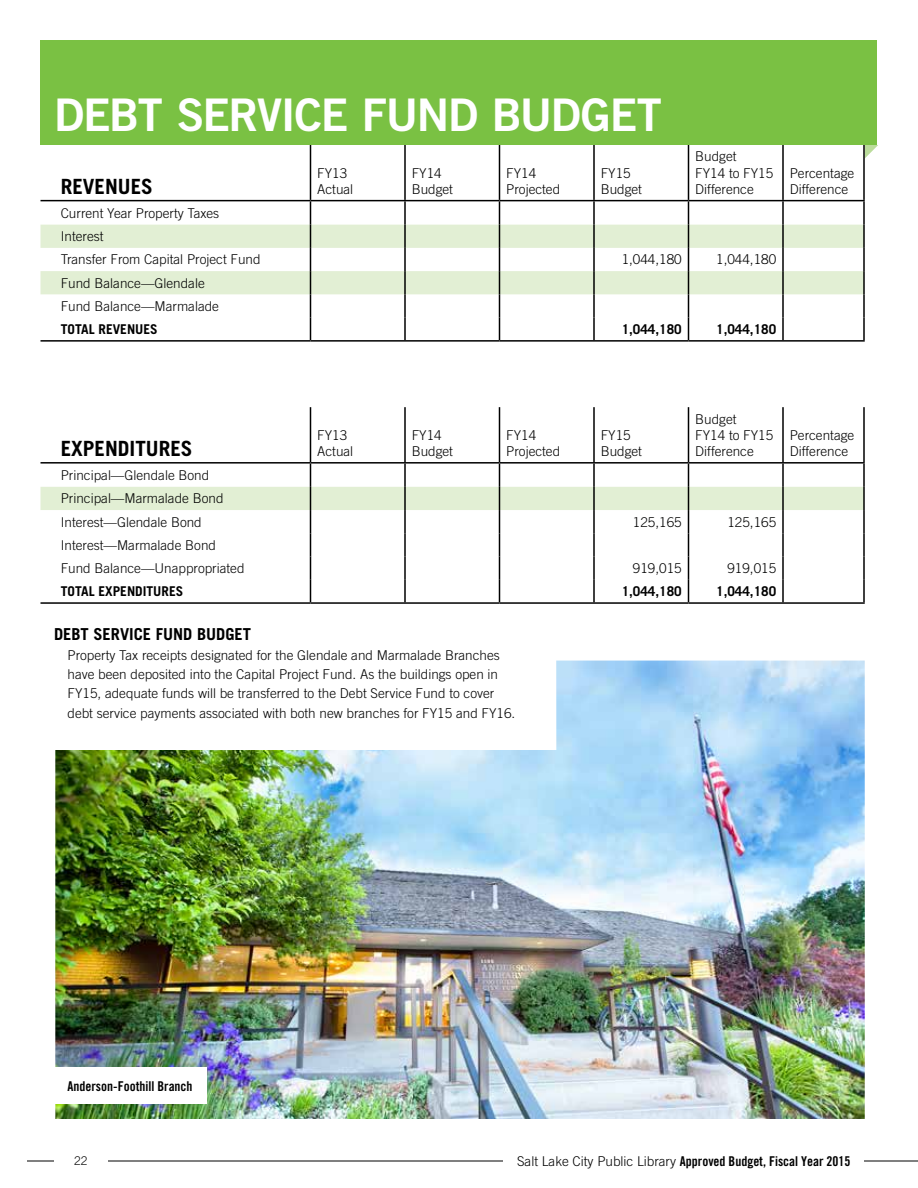
<style>
.page{position:relative;width:918px;height:1188px;background:#fff}
.page>*{position:absolute;margin:0;border:0;box-sizing:border-box;transform-origin:0 0}
.t1{font:45px "Trade Gothic LT Std Bd 2";letter-spacing:-.03em;color:#fff}
.t2{font:700 21px "Trade Gothic LT Std";color:#000}
.t3{font:700 16.5px "Trade Gothic LT Std";color:#000}
.t4{font:300 13.5px/16.2px "Trade Gothic LT Std";color:#000}
.t5{font:13.5px "Trade Gothic LT Std Bd Cn 20";color:#000}
.t6{font:700 13.5px "Trade Gothic LT Std";color:#000}
.t7{font:300 12px "Trade Gothic LT Std";color:#000}
.s1{font-family:"Trade Gothic LT Std";font-weight:300}
</style>
<div class="page">
<hr style="left:27px;top:1161px;width:891px;height:1px;background:#000">
<div style="left:54px;top:1143px;width:54px;height:37px;background:#fff"></div>
<div style="left:504px;top:1143px;width:360px;height:36px;background:#fff"></div>
<svg style="left:865px;top:145px;width:13px;height:13px"></svg>
<svg style="left:40px;top:225px;width:823px;height:69px;fill:#e2efd4"></svg>
<hr style="left:310px;top:145px;width:1px;height:55px;background:#000">
<hr style="left:404px;top:145px;width:2px;height:55px;background:#000">
<hr style="left:499px;top:145px;width:1px;height:55px;background:#000">
<hr style="left:593px;top:145px;width:2px;height:55px;background:#000">
<hr style="left:688px;top:145px;width:1px;height:55px;background:#000">
<hr style="left:782px;top:145px;width:2px;height:55px;background:#000">
<hr style="left:863px;top:145px;width:2px;height:55px;background:#000">
<hr style="left:404px;top:201px;width:2px;height:24px;background:#000">
<hr style="left:593px;top:201px;width:2px;height:24px;background:#000">
<hr style="left:782px;top:201px;width:2px;height:24px;background:#000">
<hr style="left:863px;top:201px;width:2px;height:24px;background:#000">
<hr style="left:404px;top:225px;width:2px;height:23px;background:#000">
<hr style="left:593px;top:225px;width:2px;height:23px;background:#000">
<hr style="left:782px;top:225px;width:2px;height:23px;background:#000">
<hr style="left:863px;top:225px;width:2px;height:23px;background:#000">
<hr style="left:404px;top:248px;width:2px;height:23px;background:#000">
<hr style="left:593px;top:248px;width:2px;height:23px;background:#000">
<hr style="left:782px;top:248px;width:2px;height:23px;background:#000">
<hr style="left:863px;top:248px;width:2px;height:23px;background:#000">
<hr style="left:404px;top:271px;width:2px;height:23px;background:#000">
<hr style="left:593px;top:271px;width:2px;height:23px;background:#000">
<hr style="left:782px;top:271px;width:2px;height:23px;background:#000">
<hr style="left:863px;top:271px;width:2px;height:23px;background:#000">
<hr style="left:404px;top:294px;width:2px;height:24px;background:#000">
<hr style="left:593px;top:294px;width:2px;height:24px;background:#000">
<hr style="left:782px;top:294px;width:2px;height:24px;background:#000">
<hr style="left:863px;top:294px;width:2px;height:24px;background:#000">
<svg style="left:310px;top:201px;width:1px;height:139px"></svg>
<hr style="left:404px;top:318px;width:2px;height:22px;background:#000">
<svg style="left:499px;top:201px;width:1px;height:139px"></svg>
<hr style="left:593px;top:318px;width:2px;height:22px;background:#000">
<svg style="left:688px;top:201px;width:1px;height:139px"></svg>
<hr style="left:782px;top:318px;width:2px;height:22px;background:#000">
<hr style="left:863px;top:318px;width:2px;height:22px;background:#000">
<svg style="left:40px;top:200px;width:14px;height:1px"></svg>
<hr style="left:54px;top:200px;width:256px;height:1px;background:#000">
<hr style="left:310px;top:200px;width:95px;height:1px;background:#000">
<hr style="left:405px;top:200px;width:95px;height:1px;background:#000">
<hr style="left:500px;top:200px;width:94px;height:1px;background:#000">
<hr style="left:594px;top:200px;width:94px;height:1px;background:#000">
<hr style="left:688px;top:200px;width:95px;height:1px;background:#000">
<hr style="left:783px;top:200px;width:82px;height:1px;background:#000">
<svg style="left:40px;top:340px;width:14px;height:2px"></svg>
<hr style="left:54px;top:340px;width:256px;height:2px;background:#000">
<hr style="left:310px;top:340px;width:95px;height:2px;background:#000">
<hr style="left:405px;top:340px;width:95px;height:2px;background:#000">
<hr style="left:500px;top:340px;width:94px;height:2px;background:#000">
<hr style="left:594px;top:340px;width:94px;height:2px;background:#000">
<hr style="left:688px;top:340px;width:95px;height:2px;background:#000">
<hr style="left:783px;top:340px;width:82px;height:2px;background:#000">
<hr style="left:863px;top:464px;width:2px;height:23px;background:#000">
<hr style="left:863px;top:487px;width:2px;height:23px;background:#000">
<hr style="left:863px;top:510px;width:2px;height:23px;background:#000">
<hr style="left:863px;top:533px;width:2px;height:24px;background:#000">
<hr style="left:863px;top:557px;width:2px;height:23px;background:#000">
<hr style="left:863px;top:580px;width:2px;height:22px;background:#000">
<svg style="left:40px;top:462px;width:824px;height:142px"></svg>
<hr style="left:54px;top:602px;width:256px;height:2px;background:#000">
<hr style="left:310px;top:602px;width:95px;height:2px;background:#000">
<hr style="left:405px;top:602px;width:95px;height:2px;background:#000">
<hr style="left:500px;top:602px;width:94px;height:2px;background:#000">
<hr style="left:594px;top:602px;width:94px;height:2px;background:#000">
<hr style="left:688px;top:602px;width:95px;height:2px;background:#000">
<hr style="left:783px;top:602px;width:82px;height:2px;background:#000">
<hr style="left:310px;top:407px;width:1px;height:55px;background:#000">
<hr style="left:404px;top:407px;width:2px;height:55px;background:#000">
<hr style="left:499px;top:407px;width:1px;height:55px;background:#000">
<hr style="left:593px;top:407px;width:2px;height:55px;background:#000">
<hr style="left:688px;top:407px;width:1px;height:55px;background:#000">
<hr style="left:782px;top:407px;width:2px;height:55px;background:#000">
<hr style="left:863px;top:407px;width:2px;height:55px;background:#000">
<hr style="left:310px;top:462px;width:95px;height:2px;background:#000">
<hr style="left:405px;top:462px;width:95px;height:2px;background:#000">
<hr style="left:500px;top:462px;width:94px;height:2px;background:#000">
<hr style="left:594px;top:462px;width:94px;height:2px;background:#000">
<hr style="left:688px;top:462px;width:95px;height:2px;background:#000">
<hr style="left:783px;top:462px;width:82px;height:2px;background:#000">
<div style="left:40px;top:40px;width:838px;height:105px;background:#7ac143"></div>
<img style="left:55px;top:661px;width:810px;height:458px">
<div style="left:54px;top:1067px;width:152px;height:37px;background:#fff"></div>
<h1 class="t1" style="left:54px;top:88px;width:609px">DEBT SERVICE FUND BUDGET</h1>
<h2 class="t2" style="left:61px;top:173px;width:94px">REVENUES</h2>
<p class="t4" style="left:317px;top:165px;width:38px">FY13<br>Actual</p>
<p class="t4" style="left:412px;top:165px;width:43px">FY14<br>Budget</p>
<p class="t4" style="left:506px;top:165px;width:55px">FY14<br>Projected</p>
<p class="t4" style="left:601px;top:165px;width:43px">FY15<br>Budget</p>
<p class="t4" style="left:695px;top:148px;width:80px">Budget<br>FY14 to FY15<br>Difference</p>
<p class="t4" style="left:61px;top:201px;width:201px;line-height:23.2px">Current Year Property Taxes<br>Interest<br>Transfer From Capital Project Fund</p>
<p class="t4" style="left:622px;top:251px;width:62px">1,044,180</p>
<p class="t4" style="left:716px;top:251px;width:62px">1,044,180</p>
<p class="t4" style="left:61px;top:271px;width:160px;line-height:23.2px">Fund Balance—Glendale<br>Fund Balance—Marmalade</p>
<p class="t6" style="left:61px;top:321px;width:99px">TOTAL REVENUES</p>
<p class="t6" style="left:622px;top:321px;width:62px">1,044,180</p>
<p class="t6" style="left:716px;top:321px;width:62px">1,044,180</p>
<p class="t4" style="left:790px;top:165px;width:66px">Percentage<br>Difference</p>
<h2 class="t2" style="left:61px;top:436px;width:133px">EXPENDITURES</h2>
<p class="t4" style="left:317px;top:427px;width:38px">FY13<br>Actual</p>
<p class="t4" style="left:412px;top:427px;width:43px">FY14<br>Budget</p>
<p class="t4" style="left:506px;top:427px;width:55px">FY14<br>Projected</p>
<p class="t4" style="left:601px;top:427px;width:43px">FY15<br>Budget</p>
<p class="t4" style="left:695px;top:411px;width:80px">Budget<br>FY14 to FY15<br>Difference</p>
<p class="t4" style="left:61px;top:463px;width:164px;line-height:23.2px">Principal—Glendale Bond<br>Principal—Marmalade Bond<br>Interest—Glendale Bond</p>
<p class="t4" style="left:61px;top:533px;width:185px;line-height:23.2px">Interest—Marmalade Bond<br>Fund Balance—Unappropriated</p>
<p class="t4" style="left:633px;top:513px;width:50px">125,165</p>
<p class="t4" style="left:727px;top:513px;width:50px">125,165</p>
<p class="t4" style="left:633px;top:560px;width:50px">919,015</p>
<p class="t4" style="left:727px;top:560px;width:50px">919,015</p>
<p class="t6" style="left:61px;top:583px;width:124px">TOTAL EXPENDITURES</p>
<p class="t6" style="left:622px;top:583px;width:62px">1,044,180</p>
<p class="t6" style="left:716px;top:583px;width:62px">1,044,180</p>
<p class="t3" style="left:54px;top:624px;width:199px">DEBT SERVICE FUND BUDGET</p>
<p class="t4" style="left:68px;top:645px;width:449px;line-height:19.5px">Property Tax receipts designated for the Glendale and Marmalade Branches have been deposited into the Capital Project Fund. As the buildings open in FY15, adequate funds will be transferred to the Debt Service Fund to cover debt service payments associated with both new branches for FY15 and FY16.</p>
<p class="t4" style="left:790px;top:427px;width:66px">Percentage<br>Difference</p>
<p class="t5" style="left:68px;top:1077px;width:127px">Anderson-Foothill Branch</p>
<p class="t7" style="left:74px;top:1154px;width:15px">22</p>
<p class="t5" style="left:517px;top:1153px;width:335px"><span class="s1">Salt Lake City Public Library</span> Approved Budget, Fiscal Year 2015</p>
</div>
